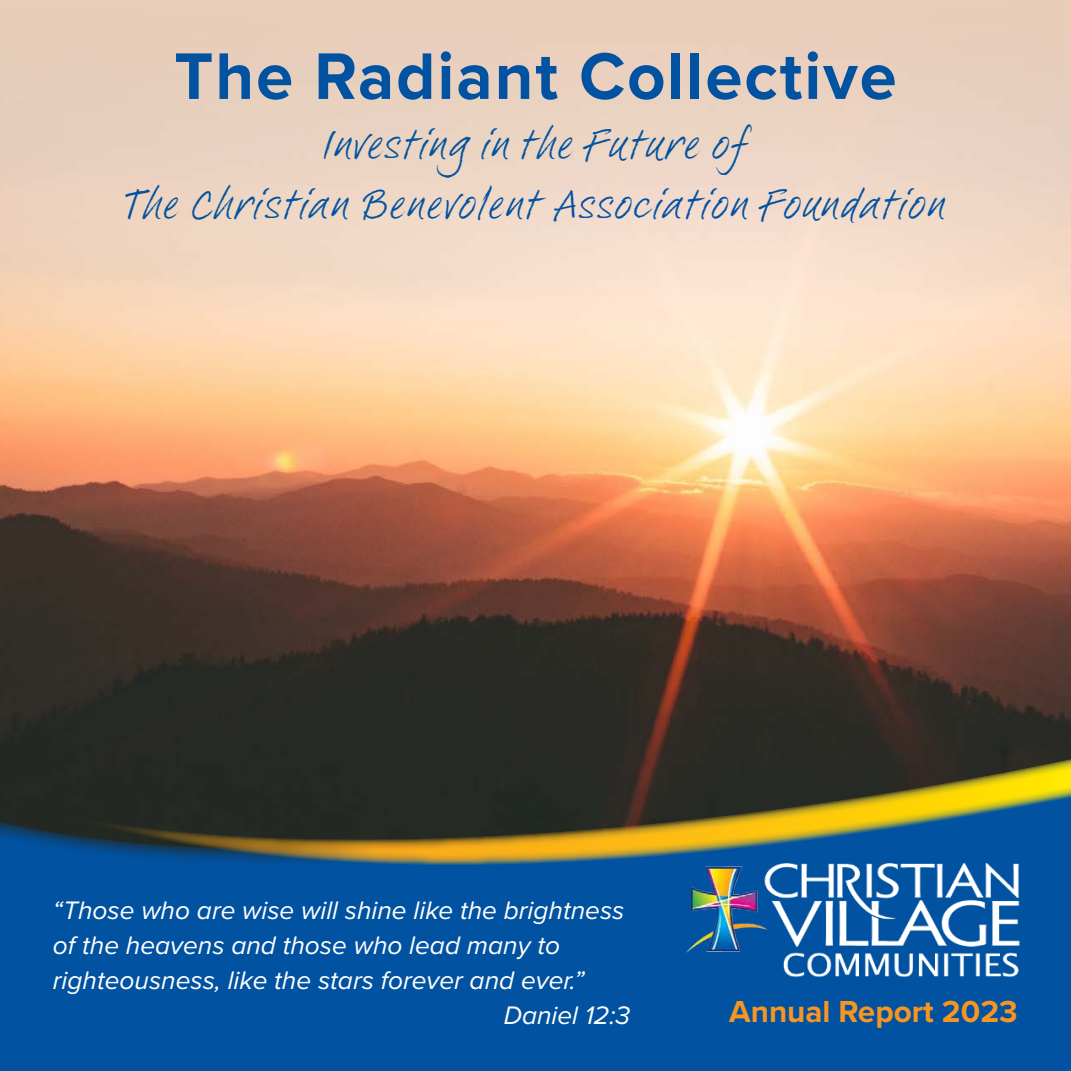
<style>
.page{position:relative;width:1071px;height:1071px;background:#fff}
.page>*{position:absolute;margin:0;border:0;box-sizing:border-box;transform-origin:0 0}
.t1{font:700 68.25px "Proxima Nova";letter-spacing:.03em;color:#0152a1}
.t2{font:45.5px/59.5px "Brandy BF";letter-spacing:.03em;color:#0152a1;text-align:center}
.t3{font:700 31.5px "Proxima Nova";color:#f79521}
.t4{font:italic 26.25px "Proxima Nova";color:#fff}
</style>
<div class="page">
<img style="left:0;top:0;width:1071px;height:753px">
<div style="left:0;top:753px;width:1071px;height:318px;background:#0152a1"></div>
<svg style="left:60px;top:759px;width:1011px;height:106px;background:#484e35"></svg>
<img style="left:680px;top:854px;width:357px;height:127px">
<h1 class="t1" style="left:174px;top:47px;width:724px">The Radiant Collective</h1>
<h2 class="t2" style="left:126px;top:122px;width:821px">Investing in the Future of<br>The Christian Benevolent Association Foundation</h2>
<p class="t4" style="left:53px;top:899px;width:573px">“Those who are wise will shine like the brightness</p>
<p class="t4" style="left:53px;top:934px;width:509px">of the heavens and those who lead many to</p>
<p class="t4" style="left:53px;top:969px;width:533px">righteousness, like the stars forever and ever.”</p>
<p class="t4" style="left:504px;top:1004px;width:128px">Daniel 12:3</p>
<p class="t3" style="left:729px;top:997px;width:290px">Annual Report 2023</p>
</div>
